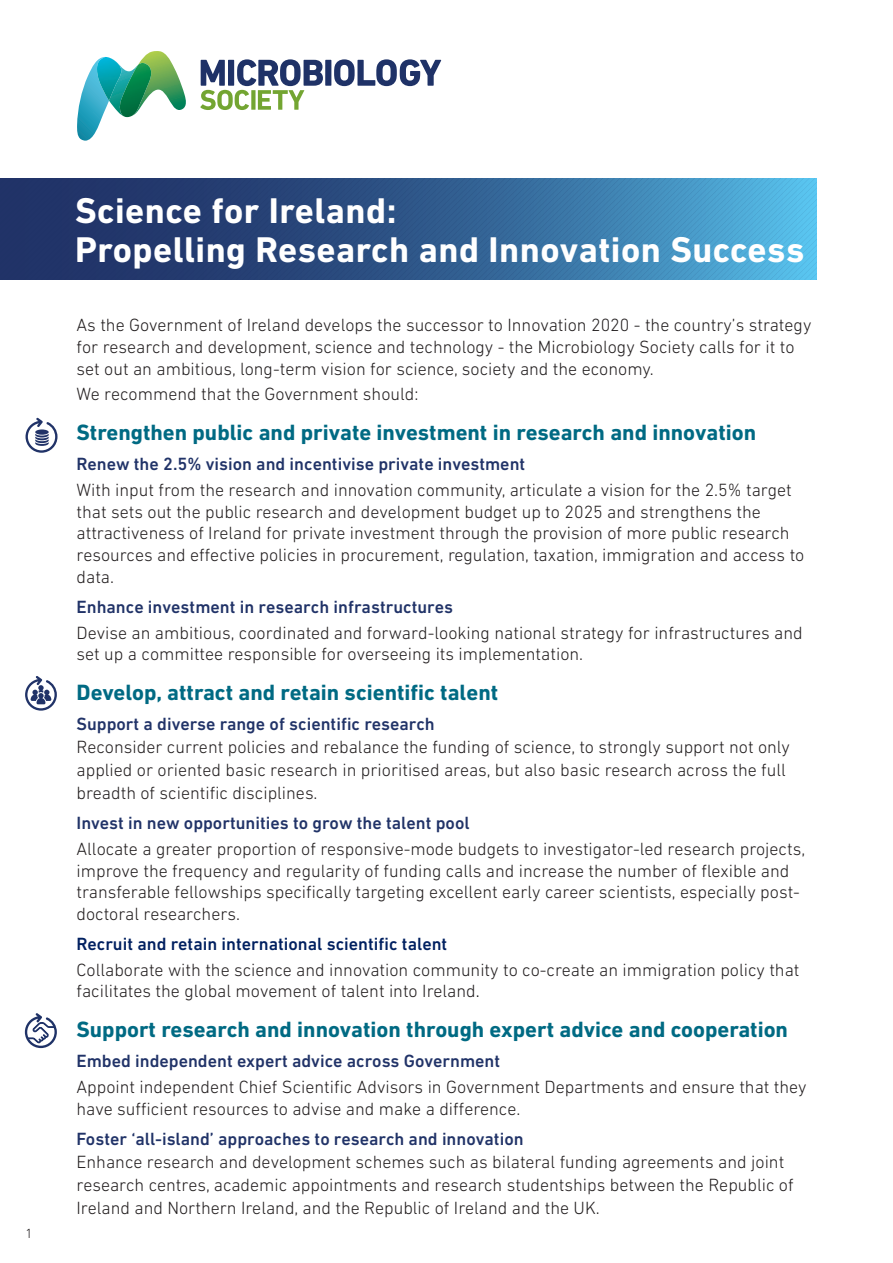
<style>
.page{position:relative;width:893px;height:1263px;background:#fff}
.page>*{position:absolute;margin:0;border:0;box-sizing:border-box;transform-origin:0 0}
.t1{font:700 36.3px/39.5px "DIN Next LT Pro";letter-spacing:.015em;color:#fff}
.t2{font:700 22.5px "DIN Next LT Pro";color:#006a83}
.t3{font:300 18px/21.6px "DIN Next LT Pro";color:#231f20}
.t4{font:500 18px/30.2px "DIN Next LT Pro";color:#213368}
.t5{font:300 13.5px "DIN Next LT Pro";color:#231f20}
.s1{font-weight:500;color:#213368}
.s2{font-weight:500;color:#002060}
.s3{color:#0b0c0c}
.s4{font-weight:300;color:#231f20}
</style>
<div class="page">
<div style="left:325px;top:60px;width:6px;height:26px;background:#1f3267"></div>
<svg style="left:334px;top:59px;width:107px;height:27px"></svg>
<svg style="left:77px;top:51px;width:109px;height:90px"></svg>
<img style="left:97px;top:57px;width:26px;height:44px">
<img style="left:119px;top:63px;width:32px;height:54px">
<svg style="left:200px;top:59px;width:123px;height:51px"></svg>
<svg style="left:25px;top:676px;width:32px;height:35px"></svg>
<svg style="left:26px;top:418px;width:32px;height:35px"></svg>
<svg style="left:25px;top:1013px;width:32px;height:35px"></svg>
<svg style="left:0;top:179px;width:816px;height:101px;background:#326293"></svg>
<p class="t5" style="left:26px;top:1226px;width:9px">1</p>
<p class="t1" style="left:75px;top:191px;width:731px">Science for Ireland:<br>Propelling Research and Innovation Success</p>
<p class="t3" style="left:77px;top:314px;width:736px">As the Government of Ireland develops the successor to Innovation 2020 - the country’s strategy for research and development, science and technology - the Microbiology Society calls for it to set out an ambitious, long-term vision for science, society and the economy.</p>
<p class="t3" style="left:77px;top:383px;width:343px">We recommend that the Government should:</p>
<p class="t2" style="left:77px;top:419px;width:681px">Strengthen public and private investment in research and innovation</p>
<p class="t3" style="left:77px;top:451px;width:717px;line-height:25.8px"><span class="s1">Renew the 2.5% vision and incentivise private investment<br></span>With input from the research and innovation community, articulate a vision for the 2.5% target</p>
<p class="t3" style="left:77px;top:501px;width:729px">that sets out the public research and development budget up to 2025 and strengthens the attractiveness of Ireland for private investment through the provision of more public research resources and effective policies in procurement, regulation, taxation, immigration and access to data.</p>
<p class="t3" style="left:77px;top:593px;width:728px;line-height:25.8px"><span class="s1">Enhance investment in research infrastructures<br></span>Devise an ambitious, coordinated and forward-looking national strategy for infrastructures and</p>
<p class="t3" style="left:77px;top:643px;width:508px">set up a committee responsible for overseeing its implementation.</p>
<p class="t2" style="left:77px;top:679px;width:423px">Develop, attract and retain scientific talent</p>
<p class="t3" style="left:77px;top:712px;width:715px;line-height:23px"><span class="s1">Support a diverse range of scientific research<br></span>Reconsider current policies and rebalance the funding of science, to strongly support not only applied or oriented basic research in prioritised areas, but also basic research across the full breadth of scientific disciplines.</p>
<p class="t3" style="left:77px;top:810px;width:730px;line-height:25.8px"><span class="s1">Invest in new opportunities to grow the talent pool<br></span>Allocate a greater proportion of responsive-mode budgets to investigator-led research projects,</p>
<p class="t3" style="left:77px;top:859px;width:725px">improve the frequency and regularity of funding calls and increase the number of flexible and transferable fellowships specifically targeting excellent early career scientists, especially post&shy;doctoral researchers.</p>
<p class="t3" style="left:77px;top:931px;width:724px;line-height:25.8px"><span class="s2">Recruit and retain international scientific talent<br></span>Collaborate with the science and innovation community to co-create an immigration policy that</p>
<p class="t3" style="left:77px;top:980px;width:405px">facilitates the global movement of talent into Ireland<span class="s3">.</span></p>
<p class="t2" style="left:77px;top:1016px;width:713px">Support research and innovation through expert advice and cooperation</p>
<p class="t3" style="left:77px;top:1048px;width:732px;line-height:25.8px"><span class="s1">Embed independent expert advice across Government<br></span>Appoint independent Chief Scientific Advisors in Government Departments and ensure that they</p>
<p class="t4" style="left:77px;top:1093px;width:449px"><span class="s4">have sufficient resources to advise and make a difference.<br></span>Foster ‘all-island’ approaches to research and innovation</p>
<p class="t3" style="left:77px;top:1150px;width:719px;line-height:23px">Enhance research and development schemes such as bilateral funding agreements and joint research centres, academic appointments and research studentships between the Republic of<br>Ireland and Northern Ireland, and the Republic of Ireland and the UK.</p>
</div>
